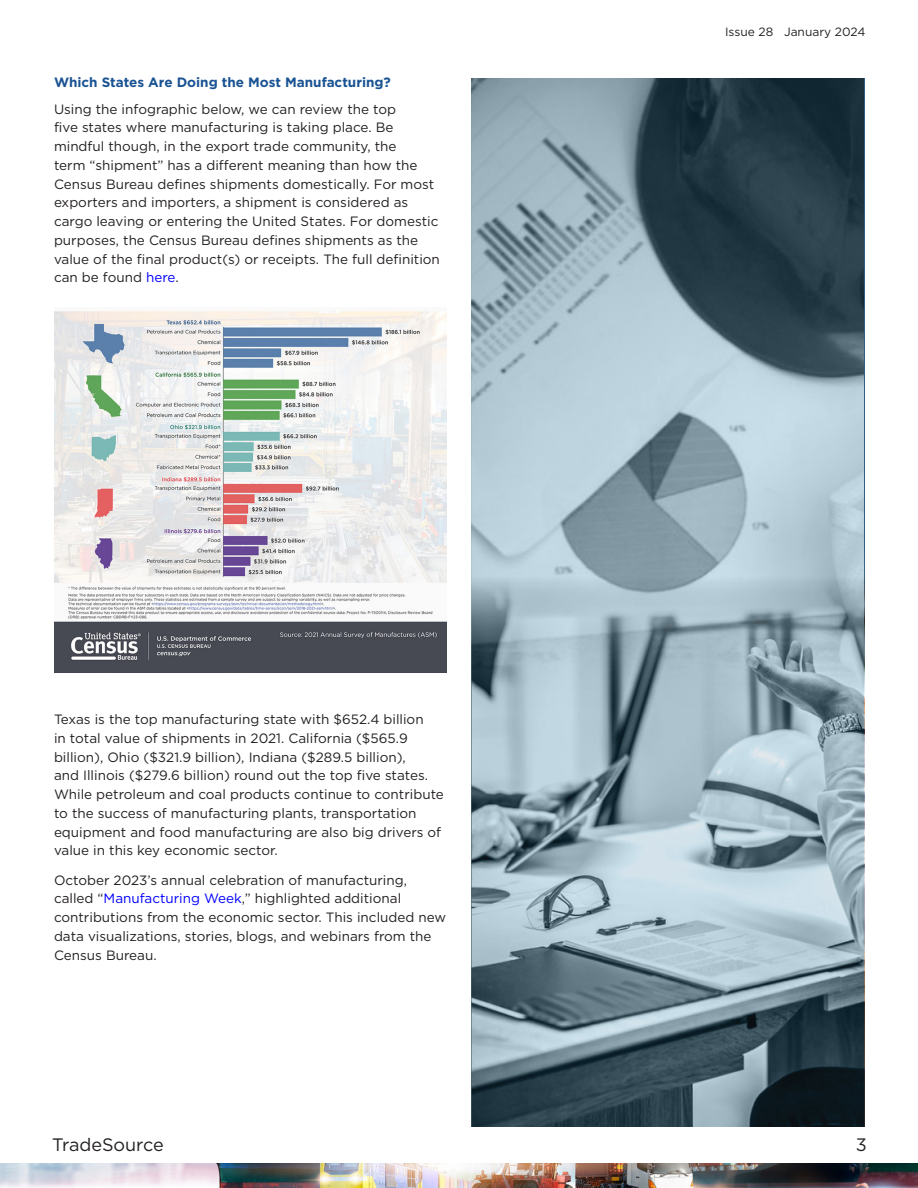
<style>
.page{position:relative;width:918px;height:1188px;background:#fff}
.page>*{position:absolute;margin:0;border:0;box-sizing:border-box;transform-origin:0 0}
.t1{font:18px "Gotham";color:#231f20}
.body_text{font:13.5px/18.8px "Gotham";color:#231f20}
.subhead2{font:700 13.5px "Gotham";color:#1a5393}
.t2{font:12px "Gotham";color:#231f20}
.s1{color:#00f}
</style>
<div class="page">
<img style="left:0;top:1164px;width:918px;height:24px">
<img style="left:54px;top:311px;width:392px;height:362px">
<img style="left:472px;top:720px;width:392px;height:406px">
<img style="left:472px;top:78px;width:392px;height:642px">
<p class="subhead2" style="left:54px;top:74px;width:338px">Which States Are Doing the Most Manufacturing?</p>
<p class="body_text" style="left:54px;top:99px;width:387px">Using the infographic below, we can review the top<br>five states where manufacturing is taking place. Be mindful though, in the export trade community, the<br>term “shipment” has a different meaning than how the Census Bureau defines shipments domestically. For most exporters and importers, a shipment is considered as cargo leaving or entering the United States. For domestic purposes, the Census Bureau defines shipments as the value of the final product(s) or receipts. The full definition can be found <span class="s1">here</span>.</p>
<p class="body_text" style="left:54px;top:710px;width:391px">Texas is the top manufacturing state with $652.4 billion<br>in total value of shipments in 2021. California ($565.9 billion), Ohio ($321.9 billion), Indiana ($289.5 billion),<br>and Illinois ($279.6 billion) round out the top five states.<br>While petroleum and coal products continue to contribute to the success of manufacturing plants, transportation equipment and food manufacturing are also big drivers of value in this key economic sector.</p>
<p class="body_text" style="left:54px;top:870px;width:394px">October 2023’s annual celebration of manufacturing, called “<span class="s1">Manufacturing Week</span>,” highlighted additional contributions from the economic sector. This included new data visualizations, stories, blogs, and webinars from the Census Bureau.</p>
<p class="t2" style="left:725px;top:24px;width:142px">Issue 28 January 2024</p>
<h1 class="t1" style="left:52px;top:1133px;width:113px">TradeSource</h1>
<h1 class="t1" style="left:856px;top:1133px;width:13px">3</h1>
</div>
